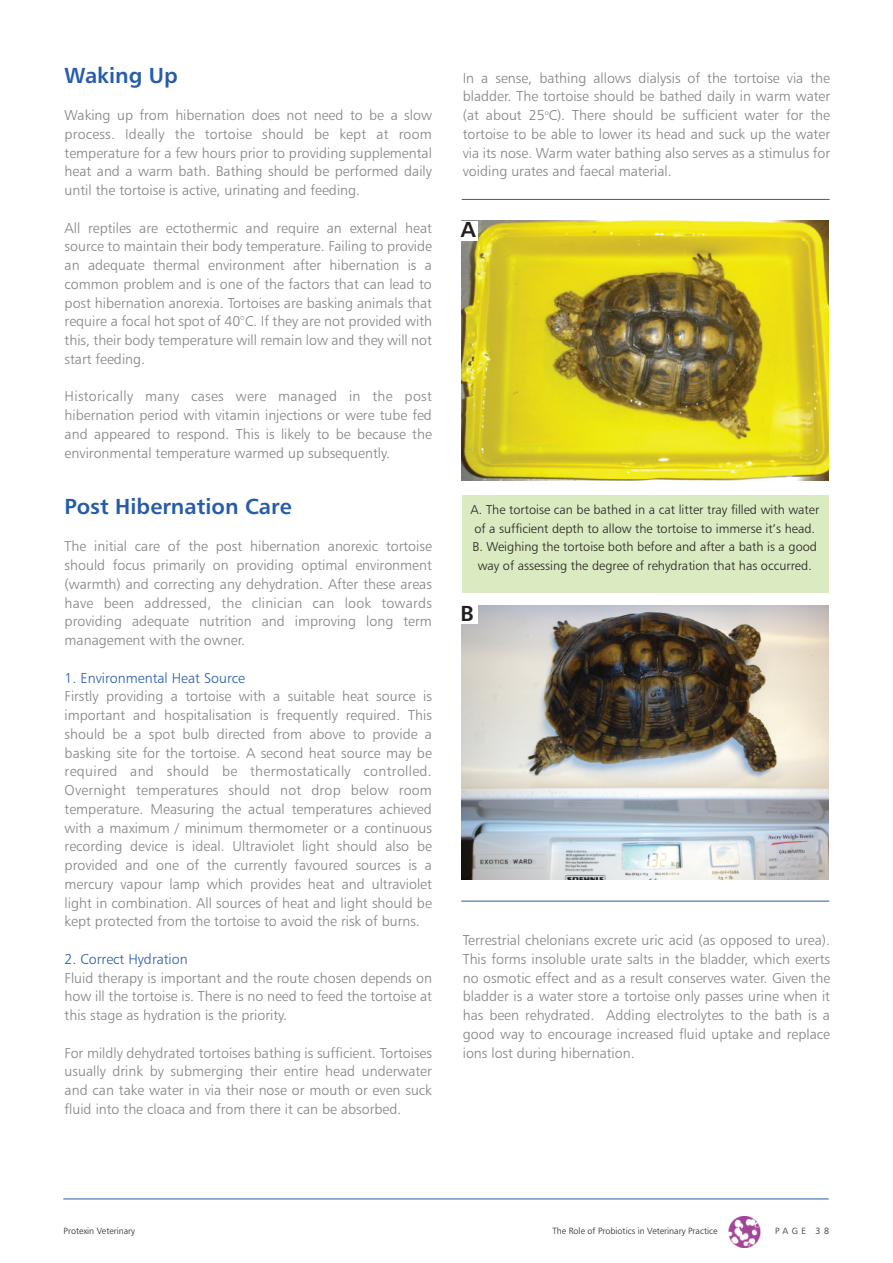
<style>
.page{position:relative;width:893px;height:1263px;background:#fff}
.page>*{position:absolute;margin:0;border:0;box-sizing:border-box;transform-origin:0 0}
.t1{font:21.75px "Humanist 777 BT Bold B";color:#275caa}
.t2{font:21.75px "Humanist 777 BT Bold B";color:#231f20}
.t3{font:14.25px/18.8px "Humanist 777 BT Light B";color:#808285;text-align:justify}
.t4{font:14.25px "Humanist 777 BT Light B";color:#275caa}
.t5{font:12.75px/18.8px "Humanist 777 BT Light B";color:#231f20;text-align:center}
.t6{font:9px "Humanist 777 BT Light B";color:#231f20}
</style>
<div class="page">
<img style="left:462px;top:221px;width:366px;height:260px">
<div style="left:462px;top:495px;width:367px;height:97px;background:#daeac1"></div>
<hr style="left:462px;top:199px;width:368px;height:1px;background:#275caa">
<img style="left:461px;top:606px;width:367px;height:273px">
<hr style="left:461px;top:901px;width:368px;height:1px;background:#275caa">
<div style="left:461px;top:221px;width:17px;height:19px;background:#fff"></div>
<div style="left:461px;top:605px;width:16px;height:19px;background:#fff"></div>
<img style="left:728px;top:1217px;width:32px;height:30px">
<hr style="left:63px;top:1198px;width:766px;height:1px;background:#275caa">
<h1 class="t1" style="left:65px;top:66px;width:115px">Waking Up</h1>
<p class="t3" style="left:65px;top:107px;width:369px">Waking up from hibernation does not need to be a slow process. Ideally the tortoise should be kept at room temperature for a few hours prior to providing supplemental heat and a warm bath. Bathing should be performed daily until the tortoise is active, urinating and feeding.</p>
<p class="t3" style="left:65px;top:219px;width:369px">All reptiles are ectothermic and require an external heat source to maintain their body temperature. Failing to provide an adequate thermal environment after hibernation is a common problem and is one of the factors that can lead to post hibernation anorexia. Tortoises are basking animals that require a focal hot spot of 40°C. If they are not provided with this, their body temperature will remain low and they will not start feeding.</p>
<p class="t3" style="left:65px;top:388px;width:369px">Historically many cases were managed in the post hibernation period with vitamin injections or were tube fed and appeared to respond. This is likely to be because the environmental temperature warmed up subsequently.</p>
<h1 class="t1" style="left:65px;top:498px;width:229px">Post Hibernation Care</h1>
<p class="t3" style="left:65px;top:538px;width:369px">The initial care of the post hibernation anorexic tortoise should focus primarily on providing optimal environment (warmth) and correcting any dehydration. After these areas have been addressed, the clinician can look towards providing adequate nutrition and improving long term management with the owner.</p>
<p class="t4" style="left:65px;top:672px;width:182px">1. Environmental Heat Source</p>
<p class="t3" style="left:65px;top:688px;width:369px">Firstly providing a tortoise with a suitable heat source is important and hospitalisation is frequently required. This should be a spot bulb directed from above to provide a basking site for the tortoise. A second heat source may be required and should be thermostatically controlled.<br>Overnight temperatures should not drop below room temperature. Measuring the actual temperatures achieved with a maximum / minimum thermometer or a continuous recording device is ideal. Ultraviolet light should also be provided and one of the currently favoured sources is a mercury vapour lamp which provides heat and ultraviolet light in combination. All sources of heat and light should be kept protected from the tortoise to avoid the risk of burns.</p>
<p class="t4" style="left:65px;top:953px;width:125px">2. Correct Hydration</p>
<p class="t3" style="left:65px;top:969px;width:369px">Fluid therapy is important and the route chosen depends on how ill the tortoise is. There is no need to feed the tortoise at this stage as hydration is the priority.</p>
<p class="t3" style="left:65px;top:1044px;width:369px">For mildly dehydrated tortoises bathing is sufficient. Tortoises usually drink by submerging their entire head underwater and can take water in via their nose or mouth or even suck fluid into the cloaca and from there it can be absorbed.</p>
<p class="t3" style="left:463px;top:69px;width:369px">In a sense, bathing allows dialysis of the tortoise via the bladder. The tortoise should be bathed daily in warm water (at about 25<sup>o</sup>C). There should be sufficient water for the tortoise to be able to lower its head and suck up the water via its nose. Warm water bathing also serves as a stimulus for voiding urates and faecal material.</p>
<h1 class="t2" style="left:461px;top:221px;width:16px">A</h1>
<p class="t5" style="left:470px;top:501px;width:350px">A. The tortoise can be bathed in a cat litter tray filled with water of a sufficient depth to allow the tortoise to immerse it’s head.<br>B. Weighing the tortoise both before and after a bath is a good way of assessing the degree of rehydration that has occurred.</p>
<h1 class="t2" style="left:461px;top:605px;width:15px">B</h1>
<p class="t3" style="left:463px;top:932px;width:369px">Terrestrial chelonians excrete uric acid (as opposed to urea).<br>This forms insoluble urate salts in the bladder, which exerts no osmotic effect and as a result conserves water. Given the bladder is a water store a tortoise only passes urine when it has been rehydrated. Adding electrolytes to the bath is a good way to encourage increased fluid uptake and replace ions lost during hibernation.</p>
<p class="t6" style="left:64px;top:1227px;width:73px">Protexin Veterinary</p>
<p class="t6" style="left:552px;top:1227px;width:166px">The Role of Probiotics in Veterinary Practice</p>
<p class="t6" style="left:775px;top:1227px;width:56px">PAGE 38</p>
</div>
